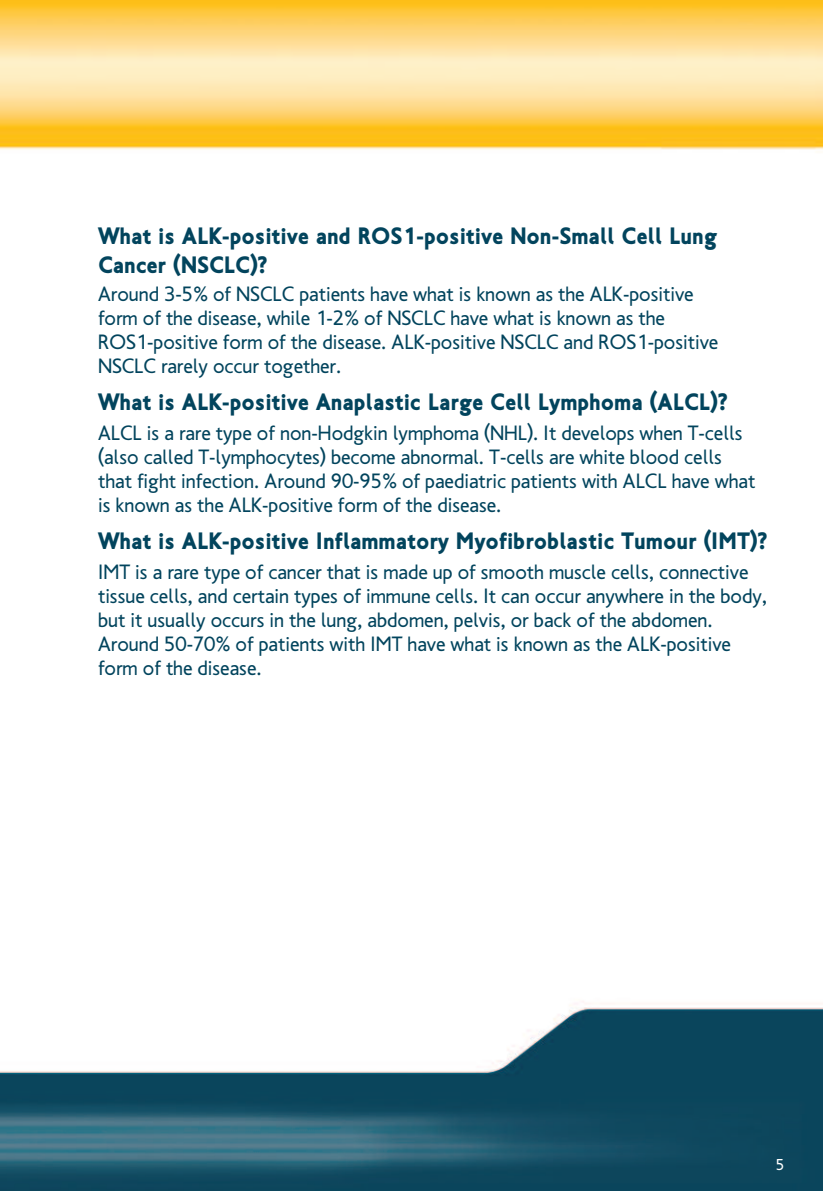
<style>
.page{position:relative;width:823px;height:1191px;background:#fff}
.page>*{position:absolute;margin:0;border:0;box-sizing:border-box;transform-origin:0 0}
.t1{font:900 24px/28.8px "PF Transport";letter-spacing:-.005em;color:#02445d}
.t2{font:21px/24px "PF Transport";color:#02445d}
.t3{font:16px "PF Transport";color:#fff}
</style>
<div class="page">
<img style="left:0;top:0;width:822px;height:1191px">
<p class="t1" style="left:98px;top:221px;width:620px">What is ALK-positive and ROS1-positive Non-Small Cell Lung<br>Cancer (NSCLC)?</p>
<p class="t2" style="left:98px;top:281px;width:621px">Around 3-5% of NSCLC patients have what is known as the ALK-positive form of the disease, while 1-2% of NSCLC have what is known as the ROS1-positive form of the disease. ALK-positive NSCLC and ROS1-positive NSCLC rarely occur together.</p>
<p class="t1" style="left:98px;top:387px;width:630px">What is ALK-positive Anaplastic Large Cell Lymphoma (ALCL)?</p>
<p class="t2" style="left:98px;top:420px;width:658px">ALCL is a rare type of non-Hodgkin lymphoma (NHL). It develops when T-cells (also called T-lymphocytes) become abnormal. T-cells are white blood cells that fight infection. Around 90-95% of paediatric patients with ALCL have what is known as the ALK-positive form of the disease.</p>
<p class="t1" style="left:98px;top:526px;width:670px">What is ALK-positive Inflammatory Myofibroblastic Tumour (IMT)?</p>
<p class="t2" style="left:98px;top:559px;width:670px">IMT is a rare type of cancer that is made up of smooth muscle cells, connective tissue cells, and certain types of immune cells. It can occur anywhere in the body, but it usually occurs in the lung, abdomen, pelvis, or back of the abdomen.<br>Around 50-70% of patients with IMT have what is known as the ALK-positive form of the disease.</p>
<p class="t3" style="left:775px;top:1155px;width:10px">5</p>
</div>
